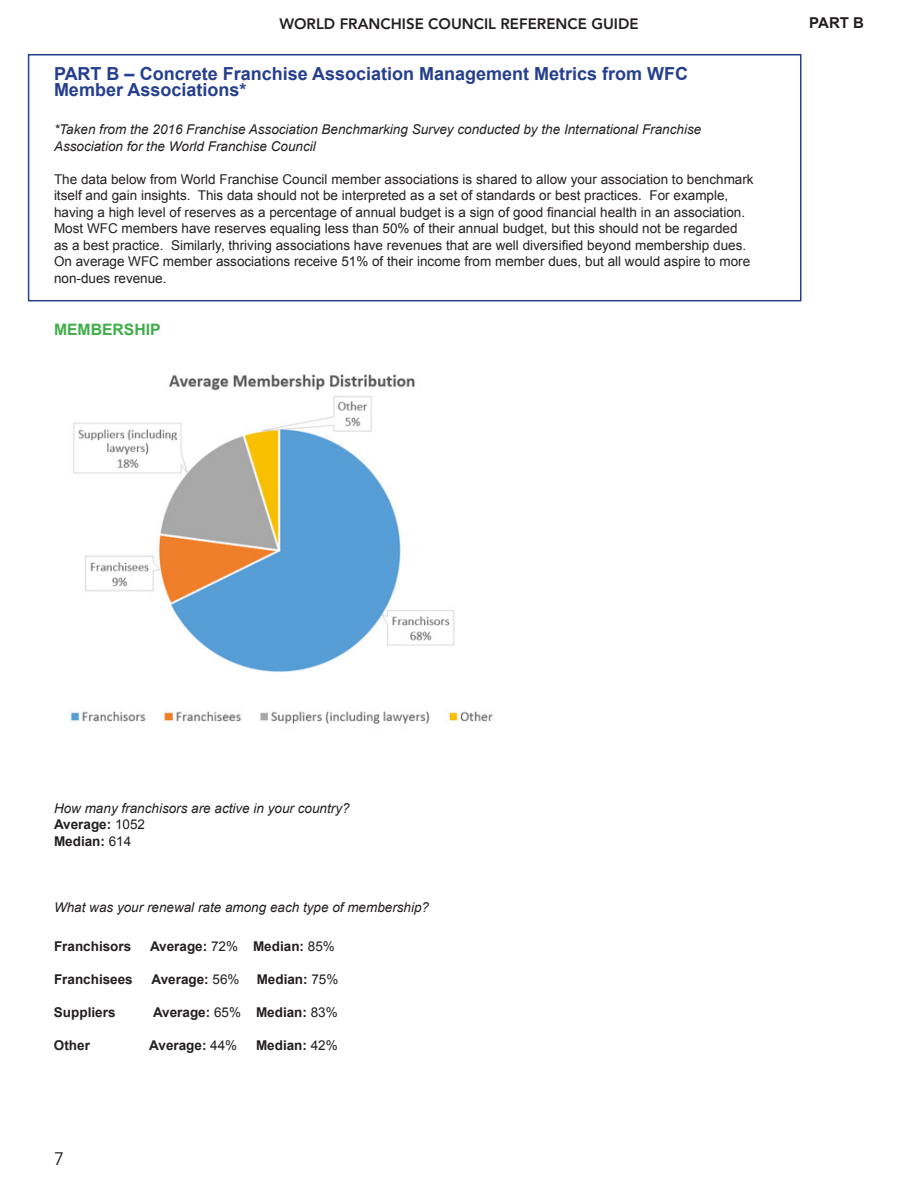
<style>
.page{position:relative;width:918px;height:1188px;background:#fff}
.page>*{position:absolute;margin:0;border:0;box-sizing:border-box;transform-origin:0 0}
.PART_title{font:700 18px/16.5px "Arial";color:#253f8e}
.t1{font:18px "Avenir";color:#231f20}
.section{font:700 15.75px "Arial";color:#40ae49}
.t2{font:800 15px "Avenir";color:#231f20}
.body{font:700 15px "Arial";color:#231f20}
.body-2{font:13.5px/16.5px "Arial";color:#231f20}
.body-3{font:italic 13.5px/16.5px "Arial";color:#231f20}
.body-4{font:700 13.5px "Arial";color:#231f20}
.s1{font-weight:700;font-style:normal}
.s2{font-style:normal}
.s3{font-weight:400}
</style>
<div class="page">
<div style="left:28px;top:54px;width:773px;height:247px;border:2px solid #253f8e"></div>
<img style="left:70px;top:374px;width:423px;height:350px">
<p class="t2" style="left:279px;top:15px;width:361px">WORLD FRANCHISE COUNCIL REFERENCE GUIDE</p>
<p class="body" style="left:809px;top:13px;width:56px">PART B</p>
<p class="PART_title" style="left:54px;top:66px;width:636px">PART B – Concrete Franchise Association Management Metrics from WFC<br>Member Associations*</p>
<p class="body-3" style="left:54px;top:121px;width:649px">*Taken from the 2016 Franchise Association Benchmarking Survey conducted by the International Franchise<br>Association for the World Franchise Council</p>
<p class="body-2" style="left:54px;top:171px;width:701px">The data below from World Franchise Council member associations is shared to allow your association to benchmark itself and gain insights. This data should not be interpreted as a set of standards or best practices. For example, having a high level of reserves as a percentage of annual budget is a sign of good financial health in an association.<br>Most WFC members have reserves equaling less than 50% of their annual budget, but this should not be regarded as a best practice. Similarly, thriving associations have revenues that are well diversified beyond membership dues.<br>On average WFC member associations receive 51% of their income from member dues, but all would aspire to more non-dues revenue.</p>
<p class="section" style="left:54px;top:319px;width:108px">MEMBERSHIP</p>
<p class="body-3" style="left:54px;top:800px;width:297px">How many franchisors are active in your country?<br><span class="s1">Average:</span> <span class="s2">1052<br></span><span class="s1">Median:</span> <span class="s2">614</span></p>
<p class="body-3" style="left:54px;top:899px;width:377px">What was your renewal rate among each type of membership?</p>
<p class="body-4" style="left:54px;top:937px;width:79px">Franchisors</p>
<p class="body-4" style="left:150px;top:937px;width:186px">Average: <span class="s3">72%</span> Median: <span class="s3">85%</span></p>
<p class="body-4" style="left:54px;top:970px;width:80px">Franchisees</p>
<p class="body-4" style="left:152px;top:970px;width:90px">Average: <span class="s3">56%</span></p>
<p class="body-4" style="left:257px;top:970px;width:83px">Median: <span class="s3">75%</span></p>
<p class="body-4" style="left:54px;top:1003px;width:63px">Suppliers</p>
<p class="body-4" style="left:153px;top:1003px;width:186px">Average: <span class="s3">65%</span> Median: <span class="s3">83%</span></p>
<p class="body-4" style="left:54px;top:1036px;width:38px">Other</p>
<p class="body-4" style="left:149px;top:1036px;width:90px">Average: <span class="s3">44%</span></p>
<p class="body-4" style="left:256px;top:1036px;width:83px">Median: <span class="s3">42%</span></p>
<h1 class="t1" style="left:54px;top:1148px;width:12px">7</h1>
</div>
